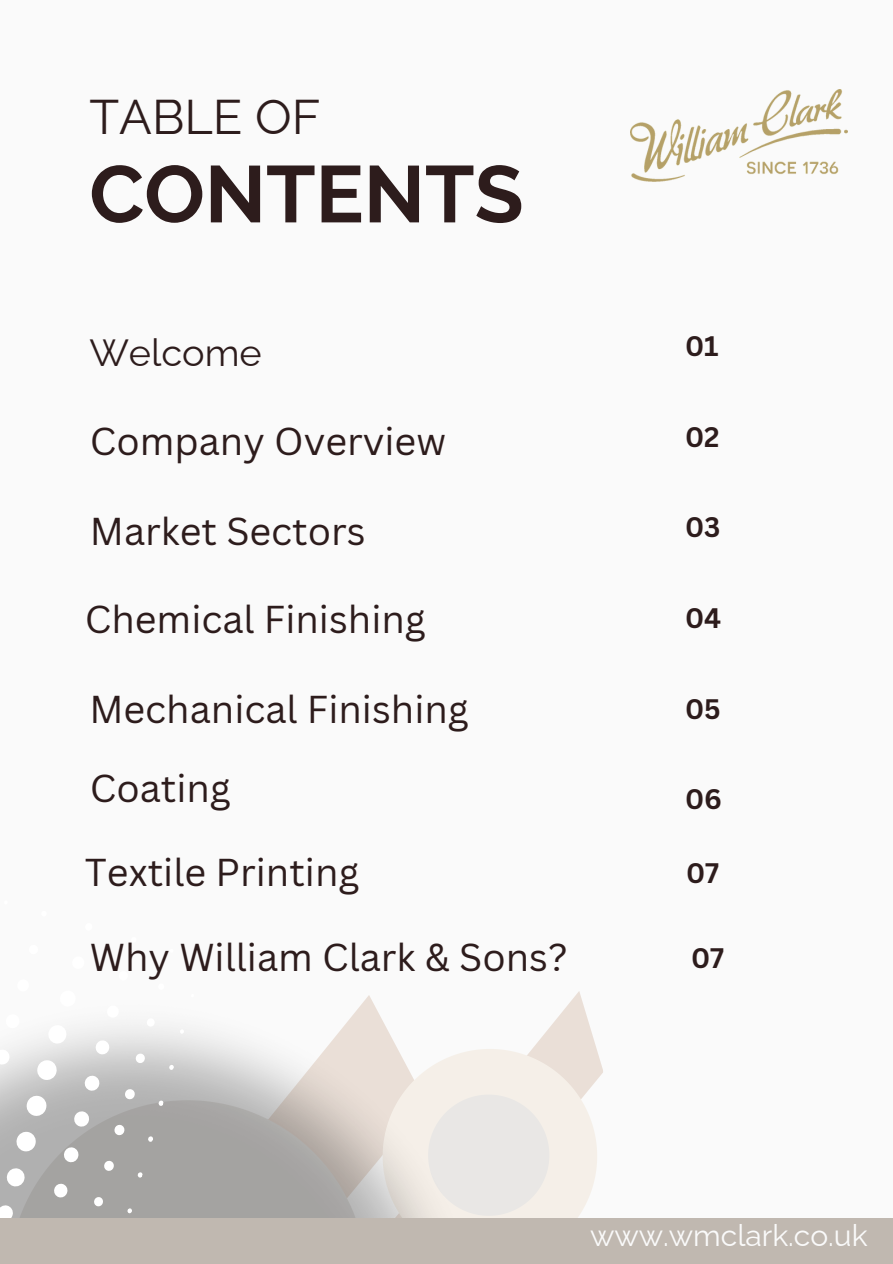
<style>
.page{position:relative;width:893px;height:1264px;background:#fff}
.page>*{position:absolute;margin:0;border:0;box-sizing:border-box;transform-origin:0 0}
.t1{font:700 80.1px "Raleway";color:#2d1c1c}
.t2{font:48.75px "Raleway";color:#2d1c1c}
.t3{font:37.8px "Canva Sans";color:#2d1c1c}
.t4{font:37.8px "Raleway";color:#2d1c1c}
.t5{font:30px "Raleway";color:#fafafa}
.t6{font:700 27.45px "Canva Sans";color:#2d1c1c}
</style>
<div class="page">
<div style="left:0;top:0;width:892px;height:1263px;background:#fafafa"></div>
<img style="left:0;top:991px;width:603px;height:227px">
<svg style="left:58px;top:991px;width:20px;height:17px"></svg>
<svg style="left:46px;top:1022px;width:23px;height:23px"></svg>
<svg style="left:35px;top:1057px;width:24px;height:25px"></svg>
<svg style="left:24px;top:1093px;width:25px;height:25px"></svg>
<svg style="left:14px;top:1129px;width:24px;height:24px"></svg>
<svg style="left:5px;top:1165px;width:22px;height:23px"></svg>
<svg style="left:0;top:1203px;width:15px;height:15px"></svg>
<svg style="left:106px;top:1004px;width:14px;height:15px"></svg>
<svg style="left:94px;top:1038px;width:17px;height:18px"></svg>
<svg style="left:83px;top:1073px;width:18px;height:19px"></svg>
<svg style="left:72px;top:1109px;width:19px;height:19px"></svg>
<svg style="left:62px;top:1145px;width:18px;height:18px"></svg>
<svg style="left:52px;top:1182px;width:17px;height:17px"></svg>
<svg style="left:146px;top:1017px;width:10px;height:10px"></svg>
<svg style="left:135px;top:1052px;width:11px;height:12px"></svg>
<svg style="left:124px;top:1087px;width:12px;height:13px"></svg>
<svg style="left:113px;top:1123px;width:13px;height:13px"></svg>
<svg style="left:103px;top:1159px;width:12px;height:12px"></svg>
<svg style="left:93px;top:1195px;width:11px;height:12px"></svg>
<svg style="left:190px;top:993px;width:4px;height:4px"></svg>
<svg style="left:179px;top:1028px;width:5px;height:6px"></svg>
<svg style="left:169px;top:1064px;width:5px;height:6px"></svg>
<svg style="left:158px;top:1099px;width:6px;height:7px"></svg>
<svg style="left:147px;top:1135px;width:7px;height:7px"></svg>
<svg style="left:137px;top:1171px;width:6px;height:7px"></svg>
<svg style="left:117px;top:1207px;width:135px;height:11px"></svg>
<svg style="left:16px;top:991px;width:15px;height:2px"></svg>
<svg style="left:4px;top:1012px;width:17px;height:17px"></svg>
<svg style="left:0;top:1047px;width:11px;height:19px"></svg>
<svg style="left:0;top:1083px;width:1px;height:19px"></svg>
<img style="left:631px;top:89px;width:216px;height:93px">
<div style="left:0;top:1218px;width:892px;height:45px;background:#c0b8b0"></div>
<h1 class="t2" style="left:89px;top:88px;width:232px">TABLE OF</h1>
<p class="t1" style="left:89px;top:147px;width:436px">CONTENTS</p>
<h3 class="t4" style="left:89px;top:330px;width:174px">Welcome</h3>
<p class="t6" style="left:685px;top:327px;width:35px">01</p>
<p class="t3" style="left:90px;top:415px;width:357px">Company Overview</p>
<h3 class="t6" style="left:685px;top:417px;width:36px">02</h3>
<h3 class="t3" style="left:90px;top:504px;width:277px">Market Sectors</h3>
<p class="t6" style="left:685px;top:508px;width:37px">03</p>
<p class="t3" style="left:85px;top:593px;width:342px">Chemical Finishing</p>
<h3 class="t6" style="left:685px;top:598px;width:38px">04</h3>
<p class="t3" style="left:89px;top:683px;width:381px">Mechanical Finishing</p>
<h3 class="t6" style="left:685px;top:689px;width:37px">05</h3>
<p class="t3" style="left:90px;top:761px;width:142px">Coating</p>
<h3 class="t3" style="left:85px;top:845px;width:276px">Textile Printing</h3>
<p class="t6" style="left:685px;top:780px;width:38px">06</p>
<h3 class="t6" style="left:686px;top:853px;width:35px">07</h3>
<p class="t3" style="left:90px;top:930px;width:479px">Why William Clark &amp; Sons?</p>
<h3 class="t6" style="left:691px;top:938px;width:35px">07</h3>
<p class="t5" style="left:590px;top:1217px;width:279px">www.wmclark.co.uk</p>
</div>
